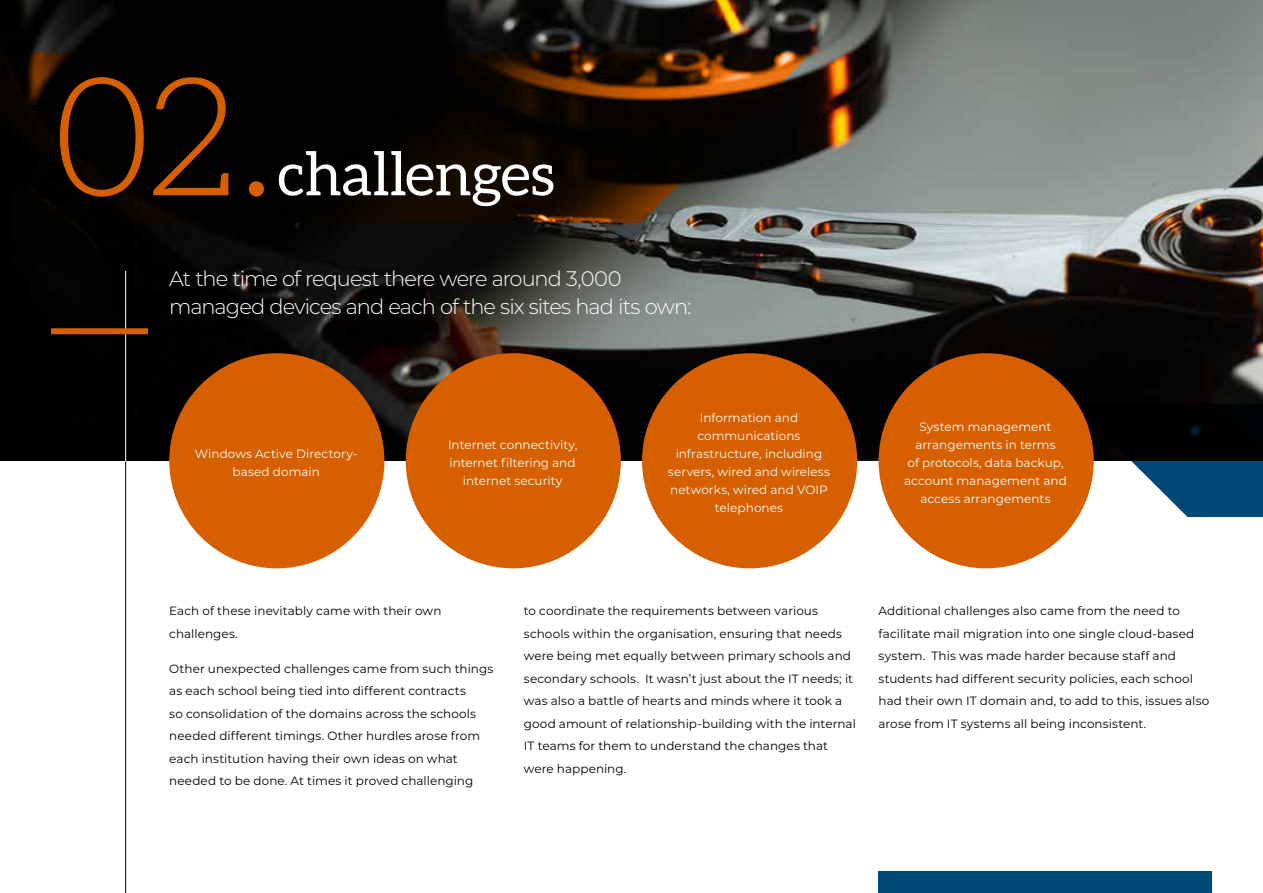
<style>
.page{position:relative;width:1263px;height:893px;background:#fff}
.page>*{position:absolute;margin:0;border:0;box-sizing:border-box;transform-origin:0 0}
.t1{font:300 165px "Aleo";color:#d65f00}
.t2{font:60px "Aleo";letter-spacing:-.005em;color:#fff}
.t3{font:300 21px/28.5px "Montserrat";letter-spacing:-.045em;color:#fff}
.t4{font:12px/22.5px "Montserrat";letter-spacing:.005em;color:#000}
.t5{font:12px/18px "Montserrat";letter-spacing:.005em;color:#fff;text-align:center}
</style>
<div class="page">
<img style="left:0;top:0;width:1263px;height:461px">
<svg style="left:0;top:53px;width:811px;height:170px;background:#170f07"></svg>
<hr style="left:125px;top:461px;width:1px;height:432px;background:#000">
<svg style="left:1078px;top:404px;width:185px;height:113px"></svg>
<div style="left:878px;top:872px;width:334px;height:21px;background:#004876"></div>
<div style="left:169px;top:353px;width:215px;height:215px;background:#d65f00;border-radius:50%"></div>
<div style="left:406px;top:353px;width:215px;height:215px;background:#d65f00;border-radius:50%"></div>
<div style="left:642px;top:353px;width:215px;height:215px;background:#d65f00;border-radius:50%"></div>
<div style="left:878px;top:353px;width:216px;height:215px;background:#d65f00;border-radius:50%"></div>
<hr style="left:125px;top:271px;width:1px;height:191px;background:#fff">
<div style="left:51px;top:328px;width:97px;height:6px;background:#d65f00"></div>
<h1 class="t1" style="left:51px;top:48px;width:226px">02.</h1>
<h2 class="t2" style="left:277px;top:140px;width:279px">challenges</h2>
<h3 class="t3" style="left:169px;top:263px;width:524px">At the time of request there were around 3,000 managed devices and each of the six sites had its own:</h3>
<p class="t5" style="left:195px;top:444px;width:164px">Windows Active Directory&shy;based domain</p>
<p class="t5" style="left:448px;top:435px;width:131px">Internet connectivity, internet filtering and internet security</p>
<p class="t5" style="left:668px;top:408px;width:163px">Information and communications infrastructure, including servers, wired and wireless networks, wired and VOIP telephones</p>
<p class="t5" style="left:904px;top:417px;width:164px">System management arrangements in terms<br>of protocols, data backup, account management and access arrangements</p>
<p class="t4" style="left:169px;top:599px;width:274px">Each of these inevitably came with their own challenges.</p>
<p class="t4" style="left:169px;top:657px;width:326px">Other unexpected challenges came from such things as each school being tied into different contracts<br>so consolidation of the domains across the schools needed different timings. Other hurdles arose from each institution having their own ideas on what needed to be done. At times it proved challenging</p>
<p class="t4" style="left:524px;top:599px;width:333px">to coordinate the requirements between various schools within the organisation, ensuring that needs were being met equally between primary schools and secondary schools. It wasn’t just about the IT needs; it was also a battle of hearts and minds where it took a good amount of relationship-building with the internal IT teams for them to understand the changes that were happening.</p>
<p class="t4" style="left:878px;top:599px;width:332px">Additional challenges also came from the need to facilitate mail migration into one single cloud-based system. This was made harder because staff and students had different security policies, each school had their own IT domain and, to add to this, issues also arose from IT systems all being inconsistent.</p>
</div>
